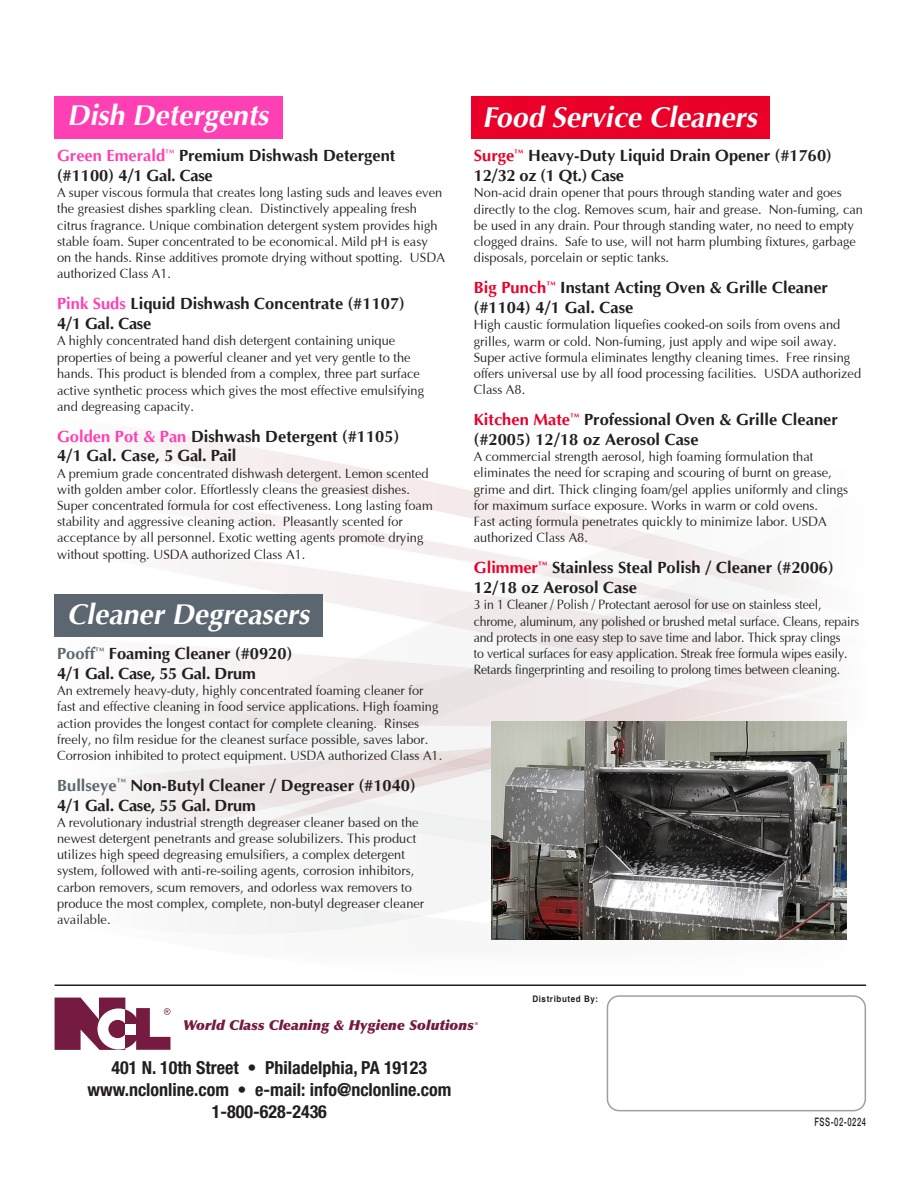
<style>
.page{position:relative;width:918px;height:1188px;background:#fff}
.page>*{position:absolute;margin:0;border:0;box-sizing:border-box;transform-origin:0 0}
.t1{font:italic 700 28.5px "Optima LT Pro";color:#fff}
.t2{font:700 condensed 18px "Helvetica Neue LT Std";color:#231f20}
.t3{font:700 16.5px/19.8px "Optima";color:#231f20}
.t4{font:700 16.5px "Optima";letter-spacing:-.02em;color:#231f20}
.t5{font:italic 13.8px "Optima LT Std X Black";color:#751a40}
.Product_Uses{font:13.5px/16.2px "Optima";color:#231f20;scale:.95 1}
.Product_Uses-2{font:13.5px/16.2px "Optima";color:#231f20;scale:.91 1}
.t6{font:500 11.7px "Helvetica Neue LT Std";letter-spacing:.075em;color:#231f20;scale:.65 1}
.t7{font:700 9px "Helvetica";letter-spacing:.075em;color:#231f20;scale:.89 1}
.t8{font:700 3.9px "Arial";color:#751a40}
.s1{color:#ff40b4}
.s2{color:#5b6670}
.s3{color:#ea0029}
</style>
<div class="page">
<img style="left:55px;top:432px;width:792px;height:508px">
<hr style="left:55px;top:984px;width:811px;height:2px;background:#231f20">
<div style="left:607px;top:995px;width:259px;height:116px;border:2px solid #9d9fa2;border-radius:12px"></div>
<svg style="left:55px;top:998px;width:115px;height:52px"></svg>
<div style="left:125px;top:1024px;width:11px;height:10px;background:#fff"></div>
<div style="left:471px;top:96px;width:299px;height:43px;background:#ea0029"></div>
<div style="left:55px;top:594px;width:268px;height:42px;background:#5b6670"></div>
<div style="left:55px;top:96px;width:228px;height:43px;background:#ff40b4"></div>
<img style="left:491px;top:721px;width:355px;height:219px">
<p class="t1" style="left:67px;top:97px;width:209px">Dish Detergents</p>
<p class="t3" style="left:57px;top:146px;width:340px"><span class="s1">Green Emerald</span><sup>™</sup> Premium Dishwash Detergent (#1100) 4/1 Gal. Case</p>
<p class="Product_Uses" style="left:57px;top:185px;width:410px">A super viscous formula that creates long lasting suds and leaves even the greasiest dishes sparkling clean. Distinctively appealing fresh citrus fragrance. Unique combination detergent system provides high stable foam. Super concentrated to be economical. Mild pH is easy on the hands. Rinse additives promote drying without spotting. USDA authorized Class A1.</p>
<p class="t3" style="left:57px;top:294px;width:349px"><span class="s1">Pink Suds</span> Liquid Dishwash Concentrate (#1107)</p>
<p class="t3" style="left:57px;top:314px;width:96px">4/1 Gal. Case</p>
<p class="Product_Uses" style="left:57px;top:333px;width:388px">A highly concentrated hand dish detergent containing unique properties of being a powerful cleaner and yet very gentle to the hands. This product is blended from a complex, three part surface active synthetic process which gives the most effective emulsifying and degreasing capacity.</p>
<p class="t3" style="left:57px;top:427px;width:344px"><span class="s1">Golden Pot &amp; Pan</span> Dishwash Detergent (#1105)</p>
<p class="t3" style="left:57px;top:446px;width:181px">4/1 Gal. Case, 5 Gal. Pail</p>
<p class="Product_Uses" style="left:57px;top:466px;width:397px">A premium grade concentrated dishwash detergent. Lemon scented with golden amber color. Effortlessly cleans the greasiest dishes.<br>Super concentrated formula for cost effectiveness. Long lasting foam stability and aggressive cleaning action. Pleasantly scented for acceptance by all personnel. Exotic wetting agents promote drying without spotting. USDA authorized Class A1.</p>
<p class="t1" style="left:67px;top:596px;width:250px">CleanerDegreasers</p>
<p class="t3" style="left:57px;top:644px;width:237px"><span class="s2">Pooff</span><sup>™</sup> Foaming Cleaner (#0920)</p>
<p class="t4" style="left:57px;top:664px;width:200px">4/1 Gal. Case, 55 Gal. Drum</p>
<p class="Product_Uses" style="left:57px;top:683px;width:407px">An extremely heavy-duty, highly concentrated foaming cleaner for fast and effective cleaning in food service applications. High foaming action provides the longest contact for complete cleaning. Rinses freely, no film residue for the cleanest surface possible, saves labor.<br>Corrosion inhibited to protect equipment. USDA authorized Class A1.</p>
<p class="t3" style="left:57px;top:776px;width:360px"><span class="s2">Bullseye</span><sup>™</sup> Non-Butyl Cleaner / Degreaser (#1040)</p>
<p class="t4" style="left:57px;top:796px;width:200px">4/1 Gal. Case, 55 Gal. Drum</p>
<p class="Product_Uses" style="left:57px;top:815px;width:388px">A revolutionary industrial strength degreaser cleaner based on the newest detergent penetrants and grease solubilizers. This product utilizes high speed degreasing emulsifiers, a complex detergent system, followed with anti-re-soiling agents, corrosion inhibitors, carbon removers, scum removers, and odorless wax removers to produce the most complex, complete, non-butyl degreaser cleaner available.</p>
<p class="t1" style="left:483px;top:99px;width:282px">Food Service Cleaners</p>
<p class="t3" style="left:474px;top:146px;width:359px"><span class="s3">Surge</span><sup>™</sup> Heavy-Duty Liquid Drain Opener (#1760)<br>12/32 oz (1 Qt.) Case</p>
<p class="Product_Uses" style="left:474px;top:185px;width:411px">Non-acid drain opener that pours through standing water and goes directly to the clog. Removes scum, hair and grease. Non-fuming, can be used in any drain. Pour through standing water, no need to empty clogged drains. Safe to use, will not harm plumbing fixtures, garbage disposals, porcelain or septic tanks.</p>
<p class="t3" style="left:474px;top:278px;width:356px"><span class="s3">Big Punch</span><sup>™</sup> Instant Acting Oven &amp; Grille Cleaner (#1104) 4/1 Gal. Case</p>
<p class="Product_Uses" style="left:474px;top:317px;width:409px">High caustic formulation liquefies cooked-on soils from ovens and grilles, warm or cold. Non-fuming, just apply and wipe soil away.<br>Super active formula eliminates lengthy cleaning times. Free rinsing offers universal use by all food processing facilities. USDA authorized Class A8.</p>
<p class="t3" style="left:474px;top:410px;width:365px"><span class="s3">Kitchen Mate</span><sup>™</sup> Professional Oven &amp; Grille Cleaner (#2005) 12/18 oz Aerosol Case</p>
<p class="Product_Uses" style="left:474px;top:449px;width:395px">A commercial strength aerosol, high foaming formulation that eliminates the need for scraping and scouring of burnt on grease, grime and dirt. Thick clinging foam/gel applies uniformly and clings for maximum surface exposure. Works in warm or cold ovens.<br>Fast acting formula penetrates quickly to minimize labor. USDA authorized Class A8.</p>
<p class="t3" style="left:474px;top:558px;width:361px"><span class="s3">Glimmer</span><sup>™</sup> Stainless Steal Polish / Cleaner (#2006)</p>
<p class="t3" style="left:474px;top:578px;width:165px">12/18 oz Aerosol Case</p>
<p class="Product_Uses-2" style="left:474px;top:597px;width:425px">3 in 1 Cleaner / Polish / Protectant aerosol for use on stainless steel, chrome, aluminum, any polished or brushed metal surface. Cleans, repairs and protects in one easy step to save time and labor. Thick spray clings<br>to vertical surfaces for easy application. Streak free formula wipes easily.<br>Retards fingerprinting and resoiling to prolong times between cleaning.</p>
<p class="t7" style="left:532px;top:993px;width:75px">Distributed By:</p>
<p class="t5" style="left:183px;top:1017px;width:292px">World Class Cleaning &amp; Hygiene Solutions</p>
<p class="t8" style="left:475px;top:1021px;width:4px">®</p>
<p class="t2" style="left:112px;top:1057px;width:317px">401 N. 10th Street • Philadelphia, PA 19123</p>
<p class="t2" style="left:87px;top:1079px;width:365px">www.nclonline.com • e-mail: info@nclonline.com</p>
<p class="t2" style="left:212px;top:1100px;width:117px">1-800-628-2436</p>
<p class="t6" style="left:814px;top:1115px;width:81px">FSS-02-0224</p>
</div>
